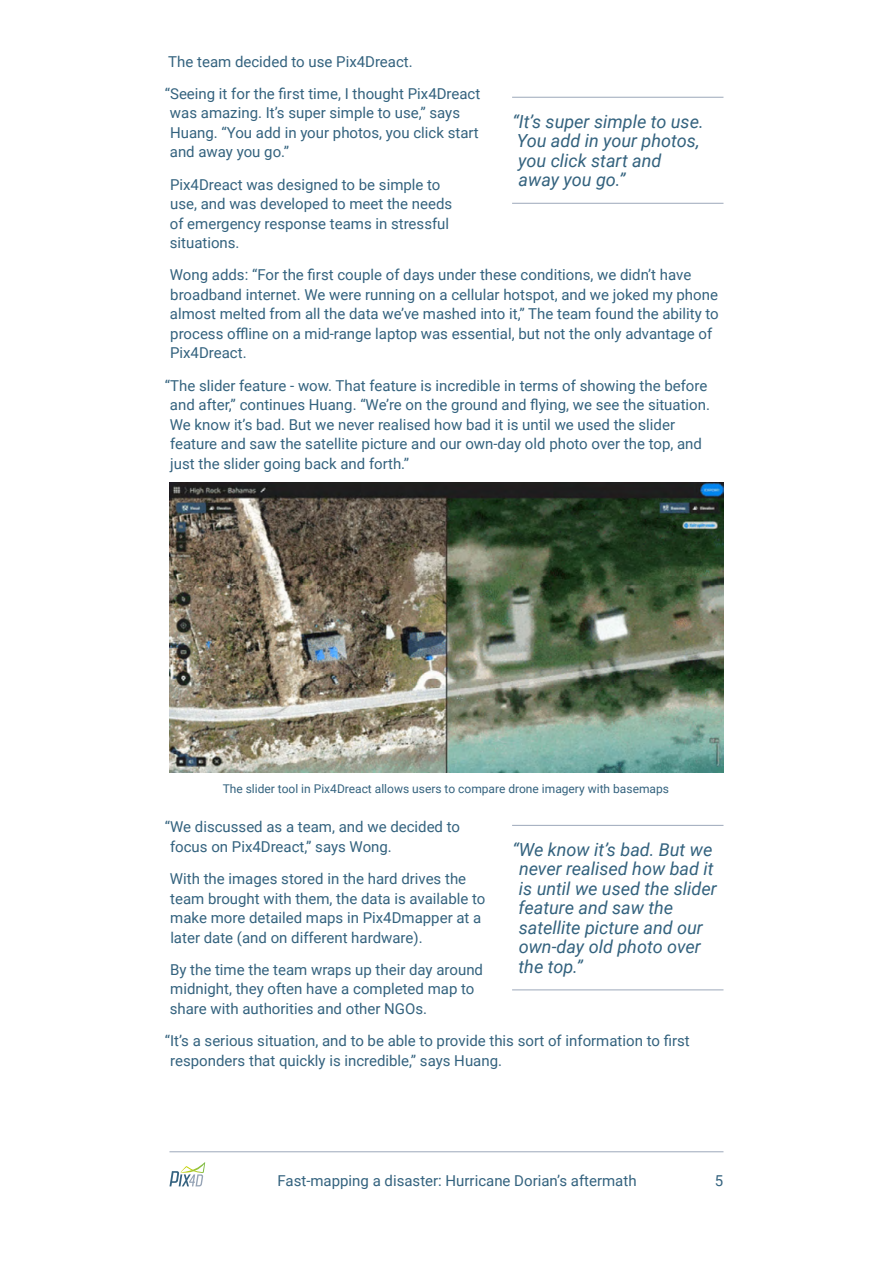
<style>
.page{position:relative;width:893px;height:1263px;background:#fff}
.page>*{position:absolute;margin:0;border:0;box-sizing:border-box;transform-origin:0 0}
.t1{font:italic 18px/19.5px "Roboto";color:#33627e}
.t2{font:15px/19.5px "Roboto";color:#33627e}
.t3{font:12px "Roboto";color:#33627e}
</style>
<div class="page">
<svg style="left:169px;top:1162px;width:36px;height:24px"></svg>
<hr style="left:169px;top:1151px;width:554px;height:1px;background:#9ca8ba">
<hr style="left:512px;top:97px;width:211px;height:1px;background:#9ca8ba">
<hr style="left:512px;top:203px;width:211px;height:1px;background:#9ca8ba">
<hr style="left:512px;top:825px;width:211px;height:1px;background:#9ca8ba">
<hr style="left:512px;top:989px;width:211px;height:1px;background:#9ca8ba">
<img style="left:169px;top:482px;width:554px;height:290px">
<p class="t2" style="left:165px;top:45px;width:317px;line-height:32.2px">The team decided to use Pix4Dreact.<br>“Seeing it for the first time, I thought Pix4Dreact</p>
<p class="t2" style="left:170px;top:103px;width:310px">was amazing. It’s super simple to use,” says<br>Huang. “You add in your photos, you click start and away you go.”</p>
<p class="t2" style="left:170px;top:174px;width:284px">Pix4Dreact was designed to be simple to use, and was developed to meet the needs of emergency response teams in stressful situations.</p>
<p class="t2" style="left:170px;top:265px;width:550px">Wong adds: “For the first couple of days under these conditions, we didn’t have broadband internet. We were running on a cellular hotspot, and we joked my phone almost melted from all the data we’ve mashed into it,” The team found the ability to process offline on a mid-range laptop was essential, but not the only advantage of Pix4Dreact.</p>
<p class="t2" style="left:170px;top:375px;width:542px;text-indent:-5px">“The slider feature - wow. That feature is incredible in terms of showing the before and after,” continues Huang. “We’re on the ground and flying, we see the situation.<br>We know it’s bad. But we never realised how bad it is until we used the slider feature and saw the satellite picture and our own-day old photo over the top, and just the slider going back and forth.”</p>
<p class="t1" style="left:513px;top:111px;width:193px">“It’s super simple to use.<br>You add in your photos, you click start and<br>away you go.”</p>
<p class="t3" style="left:223px;top:780px;width:448px">The slider tool in Pix4Dreact allows users to compare drone imagery with basemaps</p>
<p class="t2" style="left:170px;top:817px;width:291px;text-indent:-5px">“We discussed as a team, and we decided to focus on Pix4Dreact,” says Wong.</p>
<p class="t2" style="left:170px;top:868px;width:317px">With the images stored in the hard drives the team brought with them, the data is available to make more detailed maps in Pix4Dmapper at a later date (and on different hardware).</p>
<p class="t2" style="left:170px;top:959px;width:315px">By the time the team wraps up their day around midnight, they often have a completed map to share with authorities and other NGOs.</p>
<p class="t2" style="left:170px;top:1030px;width:521px;text-indent:-5px">“It’s a serious situation, and to be able to provide this sort of information to first responders that quickly is incredible,” says Huang.</p>
<p class="t1" style="left:518px;top:839px;width:200px;text-indent:-6px">“We know it’s bad. But we never realised how bad it is until we used the slider feature and saw the satellite picture and our own-day old photo over the top.”</p>
<p class="t2" style="left:278px;top:1171px;width:361px">Fast-mapping a disaster: Hurricane Dorian’s aftermath</p>
<p class="t2" style="left:715px;top:1171px;width:10px">5</p>
</div>
